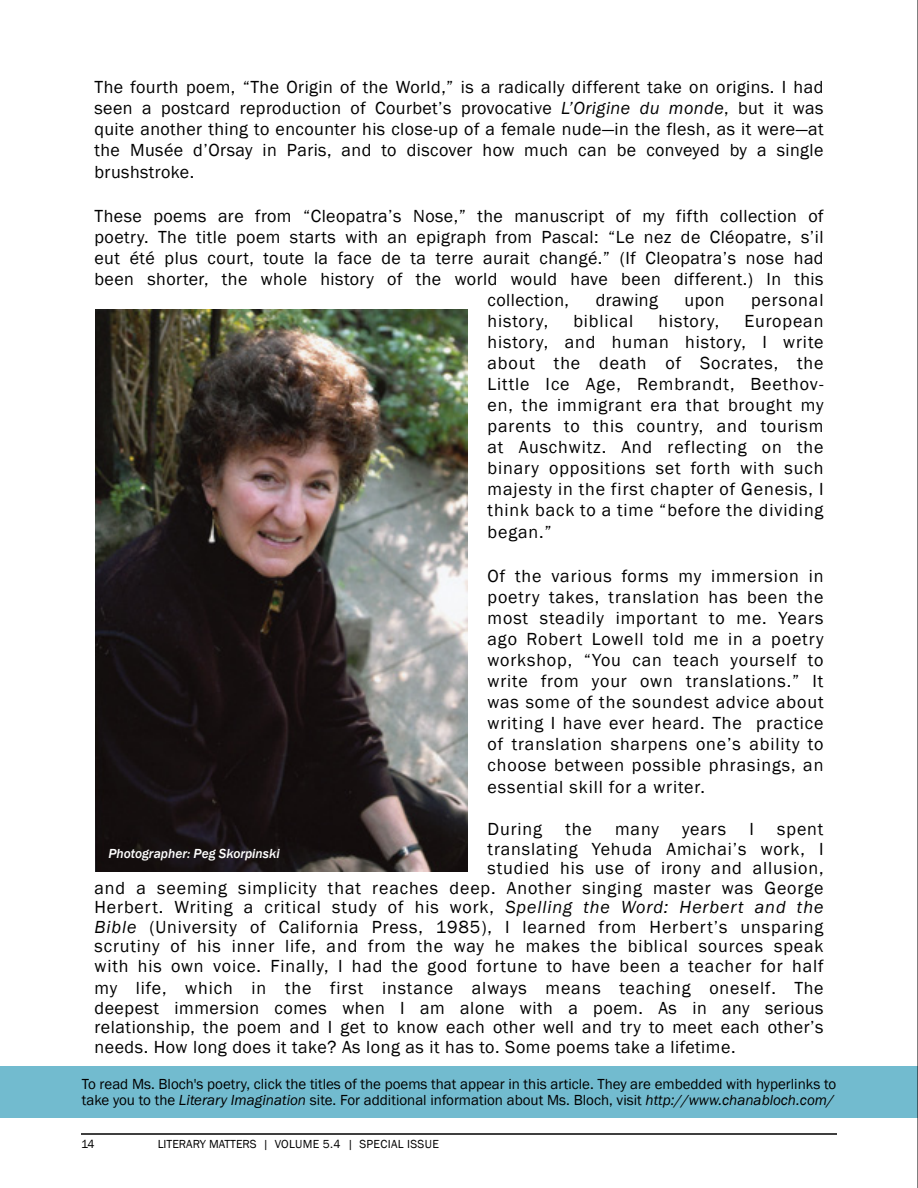
<style>
.page{position:relative;width:918px;height:1188px;background:#fff}
.page>*{position:absolute;margin:0;border:0;box-sizing:border-box;transform-origin:0 0}
.t1{font:18px/21.1px "Franklin Gothic";letter-spacing:.05em;color:#000;text-align:justify}
.t2{font:18px "Franklin Gothic";letter-spacing:.025em;color:#000}
.t3{font:15px/16.5px "Franklin Gothic";color:#000}
.t4{font:italic 500 13.5px "Franklin Gothic";color:#fff}
.t5{font:12px "Franklin Gothic";color:#000}
.s1{font-style:italic}
</style>
<div class="page">
<img style="left:95px;top:309px;width:372px;height:563px">
<div style="left:0;top:1066px;width:918px;height:52px;background:#72bbcf"></div>
<hr style="left:81px;top:1133px;width:756px;height:2px;background:#000">
<hr style="left:917px;top:0;width:1px;height:1188px;background:#000">
<p class="t1" style="left:94px;top:76px;width:731px">The fourth poem, “The Origin of the World,” is a radically different take on origins. I had seen a postcard reproduction of Courbet’s provocative <span class="s1">L’Origine du monde</span>, but it was quite another thing to encounter his close-up of a female nude—in the flesh, as it were—at the Musée d’Orsay in Paris, and to discover how much can be conveyed by a single brushstroke.</p>
<p class="t2" style="left:94px;top:204px;width:731px">These poems are from “Cleopatra’s Nose,” the manuscript of my fifth collection of</p>
<p class="t2" style="left:94px;top:225px;width:730px">poetry. The title poem starts with an epigraph from Pascal: “Le nez de Cléopatre, s’il</p>
<p class="t2" style="left:94px;top:246px;width:731px">eut été plus court, toute la face de ta terre aurait changé.” (If Cleopatra’s nose had</p>
<p class="t2" style="left:94px;top:267px;width:731px">been shorter, the whole history of the world would have been different.) In this</p>
<p class="t2" style="left:488px;top:288px;width:83px">collection,</p>
<p class="t2" style="left:596px;top:288px;width:64px">drawing</p>
<p class="t1" style="left:685px;top:289px;width:41px">upon</p>
<p class="t1" style="left:751px;top:289px;width:74px">personal</p>
<p class="t1" style="left:488px;top:310px;width:62px">history,</p>
<p class="t1" style="left:573px;top:310px;width:62px">biblical</p>
<p class="t1" style="left:659px;top:310px;width:62px">history,</p>
<p class="t1" style="left:488px;top:310px;width:338px;text-indent:257px">European history, and human history, I write about the death of Socrates, the Little Ice Age, Rembrandt, Beethov&shy;en, the immigrant era that brought my parents to this country, and tourism at Auschwitz. And reflecting on the binary oppositions set forth with such majesty in the first chapter of Genesis, I think back to a time “before the dividing began.”</p>
<p class="t1" style="left:488px;top:565px;width:337px">Of the various forms my immersion in poetry takes, translation has been the most steadily important to me. Years ago Robert Lowell told me in a poetry workshop, “You can teach yourself to write from your own translations.” It was some of the soundest advice about writing I have ever heard. The practice of translation sharpens one’s ability to choose between possible phrasings, an essential skill for a writer.</p>
<p class="t1" style="left:488px;top:819px;width:56px">During</p>
<p class="t1" style="left:565px;top:819px;width:28px">the</p>
<p class="t1" style="left:615px;top:819px;width:45px">many</p>
<p class="t1" style="left:682px;top:819px;width:46px">years</p>
<p class="t1" style="left:749px;top:819px;width:6px">I</p>
<p class="t1" style="left:94px;top:820px;width:731px;line-height:19.5px;text-align:right">spent<br>translating Yehuda Amichai’s work, I<br>studied his use of irony and allusion,<br>and a seeming simplicity that reaches deep. Another singing master was George Herbert. Writing a critical study of his work, <span class="s1">Spelling the Word: Herbert and the Bible</span> (University of California Press, 1985), I learned from Herbert’s unsparing scrutiny of his inner life, and from the way he makes the biblical sources speak with his own voice. Finally, I had the good fortune to have been a teacher for half</p>
<p class="t1" style="left:94px;top:979px;width:731px;line-height:19.5px">my life, which in the first instance always means teaching oneself. The deepest immersion comes when I am alone with a poem. As in any serious relationship, the poem and I get to know each other well and try to meet each other’s needs. How long does it take? As long as it has to. Some poems take a lifetime.</p>
<p class="t4" style="left:109px;top:845px;width:173px">Photographer: Peg Skorpinski</p>
<p class="t3" style="left:82px;top:1076px;width:756px">To read Ms. Bloch's poetry, click the titles of the poems that appear in this article. They are embedded with hyperlinks to take you to the <span class="s1">Literary Imagination</span> site. For additional information about Ms. Bloch, visit <span class="s1">http://www.chanabloch.com/</span></p>
<p class="t5" style="left:81px;top:1137px;width:15px">14</p>
<p class="t5" style="left:158px;top:1137px;width:257px">LITERARY MATTERS | VOLUME 5.4 | special issue</p>
</div>
